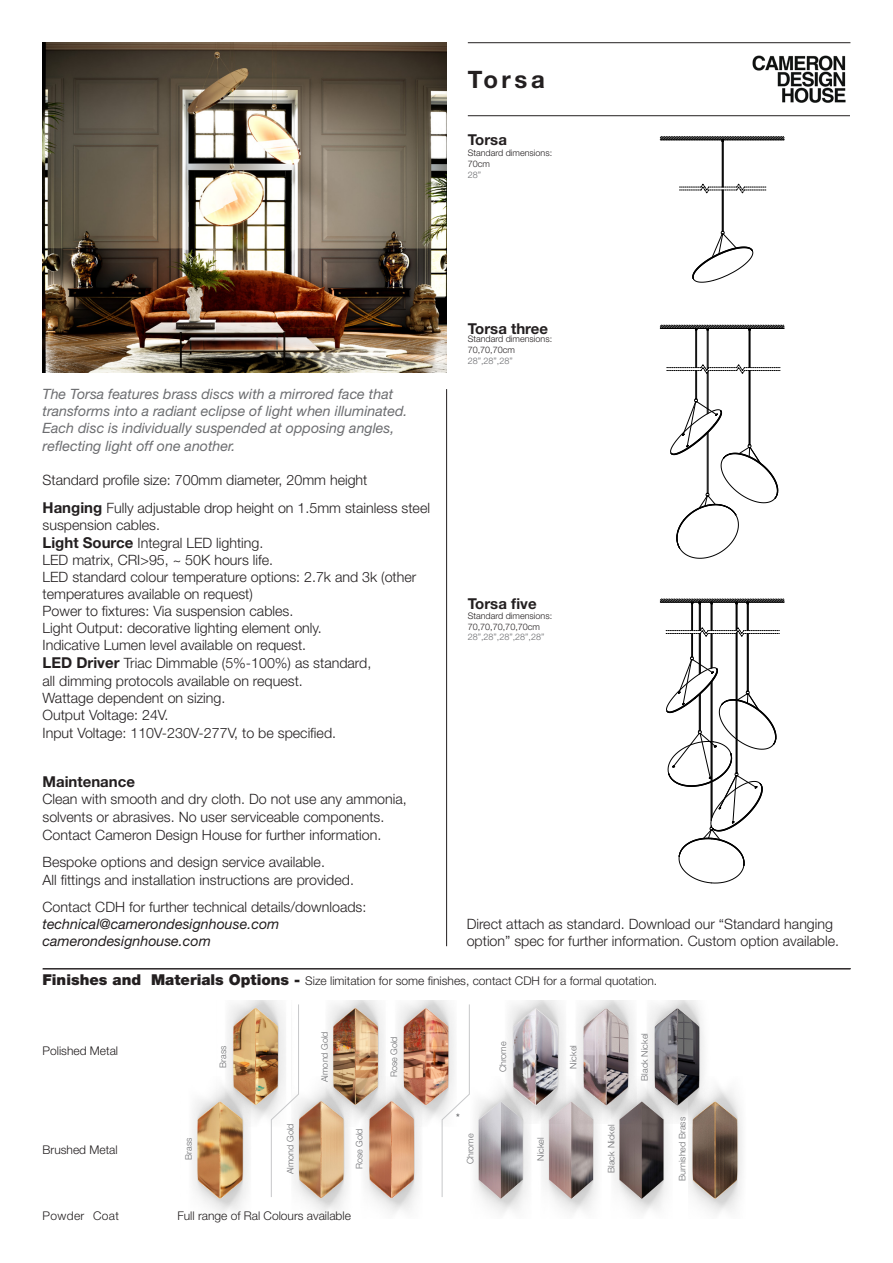
<style>
.page{position:relative;width:893px;height:1263px;background:#fff}
.page>*{position:absolute;margin:0;border:0;box-sizing:border-box;transform-origin:0 0}
.t1{font:700 24px "Helvetica Neue LT Pro";letter-spacing:.15em;color:#231f20}
.t2{font:700 15px "Helvetica Neue LT Pro";color:#231f20}
.t3{font:300 14.25px/17.7px "Helvetica Neue LT Std";color:#231f20}
.t4{font:italic 14.25px/17.1px "Helvetica Neue LT Std";color:#6c6d70}
.t5{font:italic 14.25px/17.1px "Helvetica Neue LT Std";color:#231f20}
.t6{font:300 12px "Helvetica Neue LT Std";color:#231f20}
.t7{font:300 12px "Helvetica Neue LT Std";letter-spacing:.03em;color:#231f20}
.t8{font:300 9px "Helvetica Neue LT Std";color:#6c6d70}
.t9{font:300 9px/10.8px "Helvetica Neue LT Std";color:#231f20}
.t10{font:700 9px "Helvetica Neue LT Pro";color:#6c6d70}
.s1{font-family:"Helvetica Neue LT Pro";font-weight:700;font-size:15px}
.s2{font-weight:900;font-size:15px}
</style>
<div class="page">
<hr style="left:468px;top:42px;width:382px;height:1px;background:#231f20">
<hr style="left:468px;top:115px;width:382px;height:1px;background:#231f20">
<img style="left:752px;top:55px;width:94px;height:48px">
<hr style="left:446px;top:389px;width:1px;height:557px;background:#231f20">
<hr style="left:43px;top:968px;width:808px;height:1px;background:#231f20">
<img style="left:227px;top:1000px;width:220px;height:139px">
<img style="left:192px;top:1076px;width:62px;height:137px">
<img style="left:507px;top:1000px;width:197px;height:123px">
<img style="left:475px;top:1076px;width:198px;height:137px">
<img style="left:299px;top:1076px;width:123px;height:137px">
<hr style="left:42px;top:969px;width:808px;height:1px;background:#231f20">
<svg style="left:271px;top:1004px;width:28px;height:193px"></svg>
<svg style="left:442px;top:1004px;width:28px;height:193px"></svg>
<img style="left:43px;top:43px;width:404px;height:329px">
<svg style="left:679px;top:184px;width:87px;height:9px"></svg>
<hr style="left:723px;top:190px;width:1px;height:41px;background:#000">
<hr style="left:707px;top:330px;width:1px;height:40px;background:#000">
<hr style="left:695px;top:330px;width:1px;height:38px;background:#000">
<hr style="left:750px;top:330px;width:1px;height:38px;background:#000">
<hr style="left:708px;top:330px;width:1px;height:38px;background:#000">
<hr style="left:722px;top:141px;width:1px;height:46px;background:#000">
<hr style="left:749px;top:330px;width:1px;height:38px;background:#000">
<hr style="left:696px;top:330px;width:1px;height:38px;background:#000">
<hr style="left:723px;top:141px;width:1px;height:46px;background:#000">
<hr style="left:722px;top:190px;width:1px;height:41px;background:#000">
<svg style="left:692px;top:231px;width:61px;height:51px"></svg>
<svg style="left:667px;top:364px;width:113px;height:194px"></svg>
<svg style="left:660px;top:598px;width:124px;height:285px"></svg>
<svg style="left:660px;top:325px;width:124px;height:6px"></svg>
<hr style="left:660px;top:328px;width:124px;height:1px;background:#000">
<svg style="left:660px;top:136px;width:124px;height:6px"></svg>
<img style="left:689px;top:1076px;width:53px;height:138px">
<p class="t1" style="left:468px;top:64px;width:79px">Torsa</p>
<p class="t2" style="left:468px;top:131px;width:41px">Torsa</p>
<p class="t9" style="left:468px;top:148px;width:86px">Standard dimensions:<br>70cm</p>
<p class="t8" style="left:468px;top:169px;width:15px">28”</p>
<p class="t4" style="left:43px;top:385px;width:366px">The Torsa features brass discs with a mirrored face that transforms into a radiant eclipse of light when illuminated.<br>Each disc is individually suspended at opposing angles, reflecting light off one another.</p>
<p class="t3" style="left:43px;top:471px;width:326px">Standard profile size: 700mm diameter, 20mm height</p>
<p class="t3" style="left:43px;top:499px;width:389px;line-height:17.1px"><span class="s1">Hanging</span> Fully adjustable drop height on 1.5mm stainless steel suspension cables.</p>
<p class="t3" style="left:43px;top:534px;width:222px"><span class="s1">Light Source</span> Integral LED lighting.</p>
<p class="t3" style="left:43px;top:551px;width:232px">LED matrix, CRI&gt;95, ~ 50K hours life.</p>
<p class="t3" style="left:43px;top:568px;width:375px;line-height:17.1px">LED standard colour temperature options: 2.7k and 3k (other temperatures available on request)</p>
<p class="t3" style="left:43px;top:602px;width:252px">Power to fixtures: Via suspension cables.</p>
<p class="t3" style="left:43px;top:619px;width:281px">Light Output: decorative lighting element only.</p>
<p class="t3" style="left:43px;top:636px;width:265px">Indicative Lumen level available on request.</p>
<p class="t3" style="left:43px;top:654px;width:330px"><span class="s1">LED Driver</span> Triac Dimmable (5%-100%) as standard,</p>
<p class="t3" style="left:43px;top:671px;width:262px">all dimming protocols available on request.</p>
<p class="t3" style="left:43px;top:688px;width:184px">Wattage dependent on sizing.</p>
<p class="t3" style="left:43px;top:706px;width:127px">Output Voltage: 24V.</p>
<p class="t3" style="left:43px;top:724px;width:295px">Input Voltage: 110V-230V-277V, to be specified.</p>
<p class="t2" style="left:468px;top:319px;width:82px">Torsa three</p>
<p class="t9" style="left:468px;top:333px;width:86px">Standard dimensions:<br>70,70,70cm</p>
<p class="t8" style="left:468px;top:355px;width:47px">28”,28”,28”</p>
<p class="t2" style="left:468px;top:594px;width:70px">Torsa five</p>
<p class="t9" style="left:468px;top:610px;width:86px">Standard dimensions:<br>70,70,70,70,70cm</p>
<p class="t8" style="left:468px;top:632px;width:78px">28”,28”,28”,28”,28”</p>
<p class="t2" style="left:43px;top:772px;width:94px">Maintenance</p>
<p class="t3" style="left:43px;top:790px;width:366px">Clean with smooth and dry cloth. Do not use any ammonia, solvents or abrasives. No user serviceable components.<br>Contact Cameron Design House for further information.</p>
<p class="t3" style="left:43px;top:853px;width:313px">Bespoke options and design service available.<br>All fittings and installation instructions are provided.</p>
<p class="t3" style="left:43px;top:898px;width:325px">Contact CDH for further technical details/downloads:</p>
<p class="t5" style="left:43px;top:915px;width:238px">technical@camerondesignhouse.com camerondesignhouse.com</p>
<p class="t3" style="left:467px;top:915px;width:374px;line-height:17.1px">Direct attach as standard. Download our “Standard hanging option” spec for further information. Custom option available.</p>
<p class="t6" style="left:42px;top:973px;width:616px"><span class="s2">Finishes and Materials Options -</span> Size limitation for some finishes, contact CDH for a formal quotation.</p>
<p class="t6" style="left:43px;top:1044px;width:77px">Polished Metal</p>
<p class="t8" style="left:217px;top:1068px;width:24px;rotate:-90deg">Brass</p>
<p class="t8" style="left:319px;top:1082px;width:52px;rotate:-90deg">Almond Gold</p>
<p class="t8" style="left:388px;top:1077px;width:43px;rotate:-90deg">Rose Gold</p>
<p class="t8" style="left:497px;top:1072px;width:33px;rotate:-90deg">Chrome</p>
<p class="t8" style="left:568px;top:1069px;width:25px;rotate:-90deg">Nickel</p>
<p class="t8" style="left:639px;top:1081px;width:49px;rotate:-90deg">Black Nickel</p>
<p class="t6" style="left:43px;top:1142px;width:77px">Brushed Metal</p>
<p class="t8" style="left:183px;top:1160px;width:24px;rotate:-90deg">Brass</p>
<p class="t8" style="left:285px;top:1174px;width:52px;rotate:-90deg">Almond Gold</p>
<p class="t8" style="left:354px;top:1169px;width:43px;rotate:-90deg">Rose Gold</p>
<p class="t10" style="left:456px;top:1111px;width:5px">*</p>
<p class="t8" style="left:465px;top:1164px;width:33px;rotate:-90deg">Chrome</p>
<p class="t8" style="left:535px;top:1161px;width:25px;rotate:-90deg">Nickel</p>
<p class="t8" style="left:606px;top:1173px;width:50px;rotate:-90deg">Black Nickel</p>
<p class="t8" style="left:677px;top:1181px;width:65px;rotate:-90deg">Burnished Brass</p>
<p class="t7" style="left:43px;top:1209px;width:78px">Powder Coat</p>
<p class="t6" style="left:177px;top:1209px;width:175px">Full range of Ral Colours available</p>
</div>
